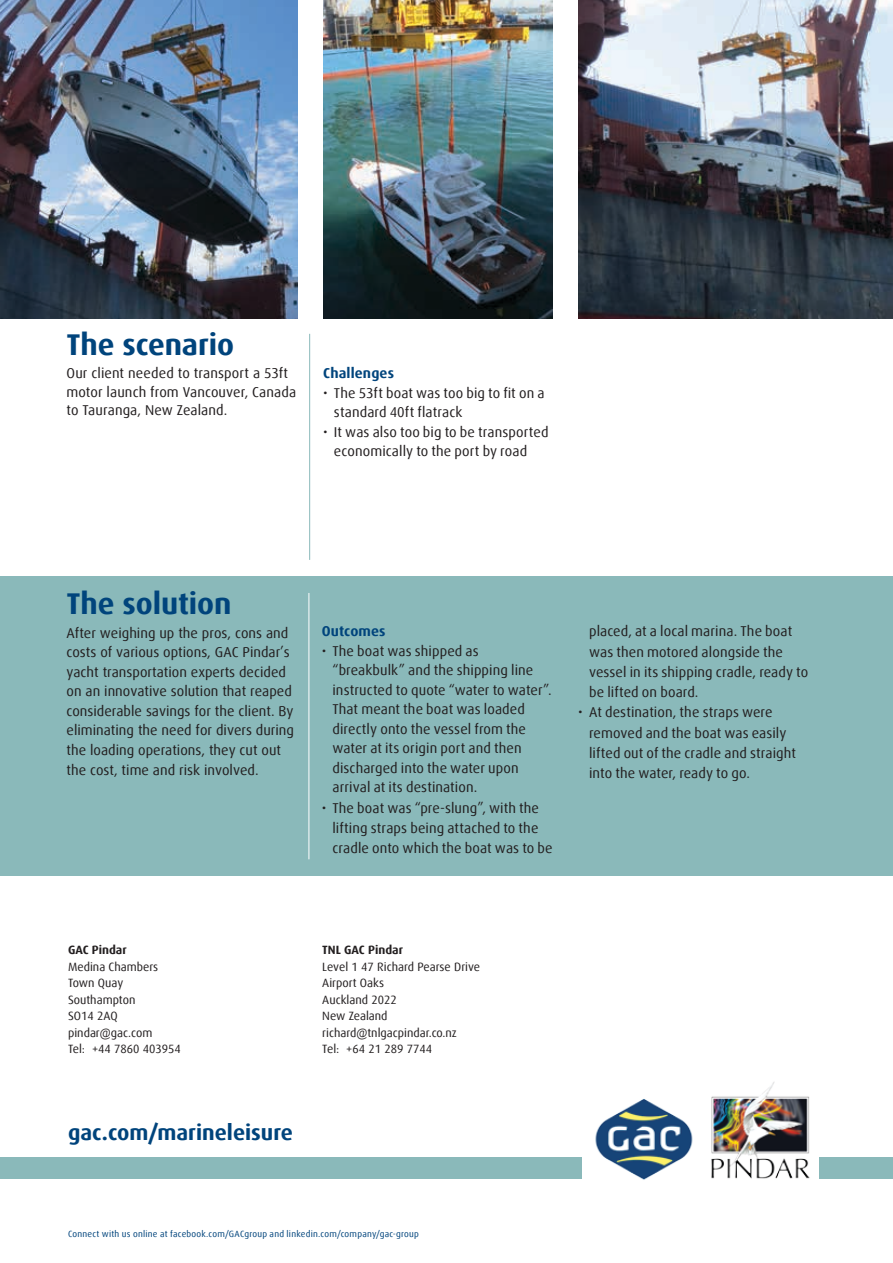
<style>
.page{position:relative;width:893px;height:1263px;background:#fff}
.page>*{position:absolute;margin:0;border:0;box-sizing:border-box;transform-origin:0 0}
.t1{font:700 30px "Dax Offc";letter-spacing:-.005em;color:#00447c}
.t2{font:700 21.75px "Dax Offc";color:#00447c}
.t3{font:14.25px/19.5px "Dax Offc";letter-spacing:.005em;color:#231f20}
.t4{font:700 14.25px "Dax Offc";letter-spacing:.01em;color:#00447c}
.t5{font:12px/16.5px "Dax Offc";color:#231f20}
.t6{font:700 12px "Dax Offc";color:#231f20}
.t7{font:9px "Dax Offc";letter-spacing:.025em;color:#00447c}
</style>
<div class="page">
<img style="left:0;top:0;width:298px;height:319px">
<img style="left:323px;top:0;width:230px;height:319px">
<img style="left:578px;top:0;width:315px;height:319px">
<hr style="left:309px;top:334px;width:1px;height:226px;background:#8ab9ba">
<div style="left:0;top:576px;width:893px;height:300px;background:#8ab9ba"></div>
<hr style="left:309px;top:593px;width:1px;height:266px;background:#fff">
<div style="left:819px;top:1157px;width:74px;height:21px;background:#8ab9ba"></div>
<div style="left:0;top:1157px;width:581px;height:21px;background:#8ab9ba"></div>
<img style="left:595px;top:1082px;width:236px;height:98px">
<h1 class="t1" style="left:67px;top:325px;width:169px">The scenario</h1>
<p class="t3" style="left:67px;top:364px;width:231px;line-height:18.8px">Our client needed to transport a 53ft motor launch from Vancouver, Canada to Tauranga, New Zealand.</p>
<p class="t4" style="left:323px;top:364px;width:72px">Challenges</p>
<p class="t3" style="left:334px;top:383px;width:212px;text-indent:-11px">• The 53ft boat was too big to fit on a standard 40ft flatrack</p>
<p class="t3" style="left:334px;top:422px;width:216px;text-indent:-11px">• It was also too big to be transported economically to the port by road</p>
<h1 class="t1" style="left:67px;top:584px;width:167px">The solution</h1>
<p class="t3" style="left:67px;top:623px;width:229px">After weighing up the pros, cons and costs of various options, GAC Pindar’s yacht transportation experts decided on an innovative solution that reaped considerable savings for the client. By eliminating the need for divers during the loading operations, they cut out the cost, time and risk involved.</p>
<p class="t4" style="left:322px;top:622px;width:65px">Outcomes</p>
<p class="t3" style="left:332px;top:641px;width:221px;text-indent:-11px">• The boat was shipped as “breakbulk” and the shipping line instructed to quote “water to water”.<br>That meant the boat was loaded directly onto the vessel from the water at its origin port and then discharged into the water upon arrival at its destination.</p>
<p class="t3" style="left:332px;top:797px;width:222px;line-height:20.2px;text-indent:-11px">• The boat was “pre-slung”, with the lifting straps being attached to the cradle onto which the boat was to be</p>
<p class="t3" style="left:589px;top:621px;width:221px;line-height:20.2px">placed, at a local marina. The boat was then motored alongside the vessel in its shipping cradle, ready to be lifted on board.</p>
<p class="t3" style="left:589px;top:702px;width:209px;line-height:20.2px;text-indent:-11px">• At destination, the straps were removed and the boat was easily lifted out of the cradle and straight into the water, ready to go.</p>
<p class="t6" style="left:68px;top:942px;width:60px">GAC Pindar</p>
<p class="t5" style="left:68px;top:959px;width:114px">Medina Chambers<br>Town Quay<br>Southampton<br>SO14 2AQ pindar@gac.com<br>Tel: +44 7860 403954</p>
<h2 class="t2" style="left:68px;top:1119px;width:226px">gac.com/marineleisure</h2>
<p class="t6" style="left:322px;top:942px;width:82px">TNL GAC Pindar</p>
<p class="t5" style="left:322px;top:959px;width:159px">Level 1 47 Richard Pearse Drive<br>Airport Oaks<br>Auckland 2022<br>New Zealand richard@tnlgacpindar.co.nz<br>Tel: +64 21 289 7744</p>
<p class="t7" style="left:68px;top:1229px;width:352px">Connect with us online at facebook.com/GACgroup and linkedin.com/company/gac-group</p>
</div>
